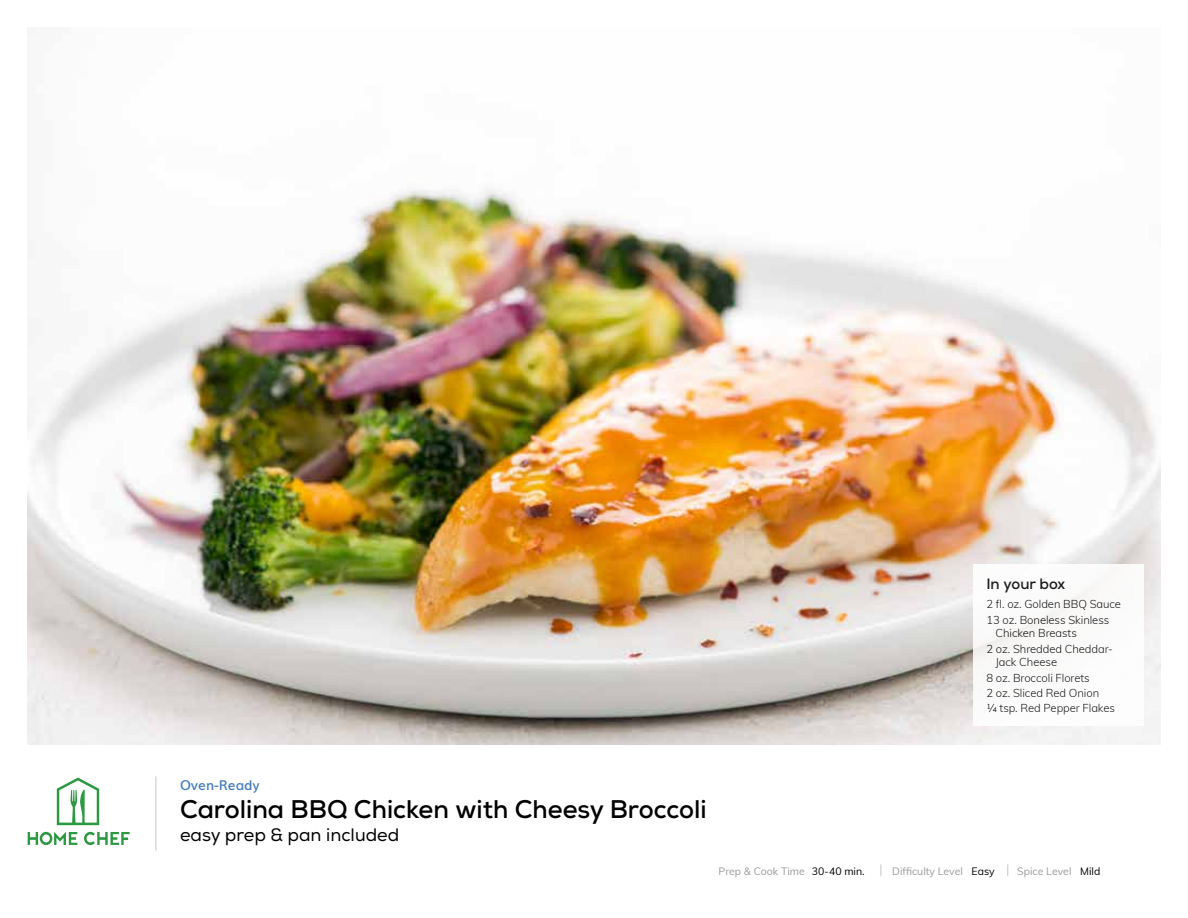
<style>
.page{position:relative;width:1188px;height:918px;background:#fff}
.page>*{position:absolute;margin:0;border:0;box-sizing:border-box;transform-origin:0 0}
.t1{font:700 25.5px "Nexa";color:#000}
.t2{font:18px "Nexa";color:#000}
.t3{font:700 15px "Nexa";color:#000}
.t4{font:600 13.5px "Muli";color:#447bbe}
.t5{font:300 11.25px/15.5px "Muli";letter-spacing:-.005em;color:#000}
.t6{font:10.5px "Muli";color:#9a9a9a}
.s1{color:#000}
</style>
<div class="page">
<img style="left:27px;top:189px;width:1134px;height:555px">
<div style="left:973px;top:565px;width:171px;height:161px;background:#fff"></div>
<svg style="left:28px;top:832px;width:102px;height:13px"></svg>
<svg style="left:57px;top:778px;width:42px;height:47px"></svg>
<svg style="left:881px;top:864px;width:1px;height:12px"></svg>
<svg style="left:1007px;top:864px;width:1px;height:12px"></svg>
<hr style="left:156px;top:776px;width:1px;height:75px;background:#c7c6c5">
<h3 class="t3" style="left:986px;top:575px;width:80px">In your box</h3>
<p class="t5" style="left:986px;top:596px;width:136px">2 fl. oz. Golden BBQ Sauce<br>13 oz. Boneless Skinless</p>
<p class="t5" style="left:986px;top:625px;width:128px;text-indent:9px">Chicken Breasts<br>2 oz. Shredded Cheddar-</p>
<p class="t5" style="left:986px;top:654px;width:130px;text-indent:9px">Jack Cheese<br>8 oz. Broccoli Florets<br>2 oz. Sliced Red Onion<br>¼ tsp. Red Pepper Flakes</p>
<p class="t4" style="left:180px;top:774px;width:81px">Oven-Ready</p>
<h1 class="t1" style="left:180px;top:793px;width:528px">Carolina BBQ Chicken with Cheesy Broccoli</h1>
<h2 class="t2" style="left:180px;top:824px;width:221px">easy prep &amp; pan included</h2>
<p class="t6" style="left:719px;top:864px;width:148px">Prep &amp; Cook Time <span class="s1">30-40 min.</span></p>
<p class="t6" style="left:892px;top:864px;width:104px">Difficulty Level <span class="s1">Easy</span></p>
<p class="t6" style="left:1017px;top:864px;width:85px">Spice Level <span class="s1">Mild</span></p>
</div>
